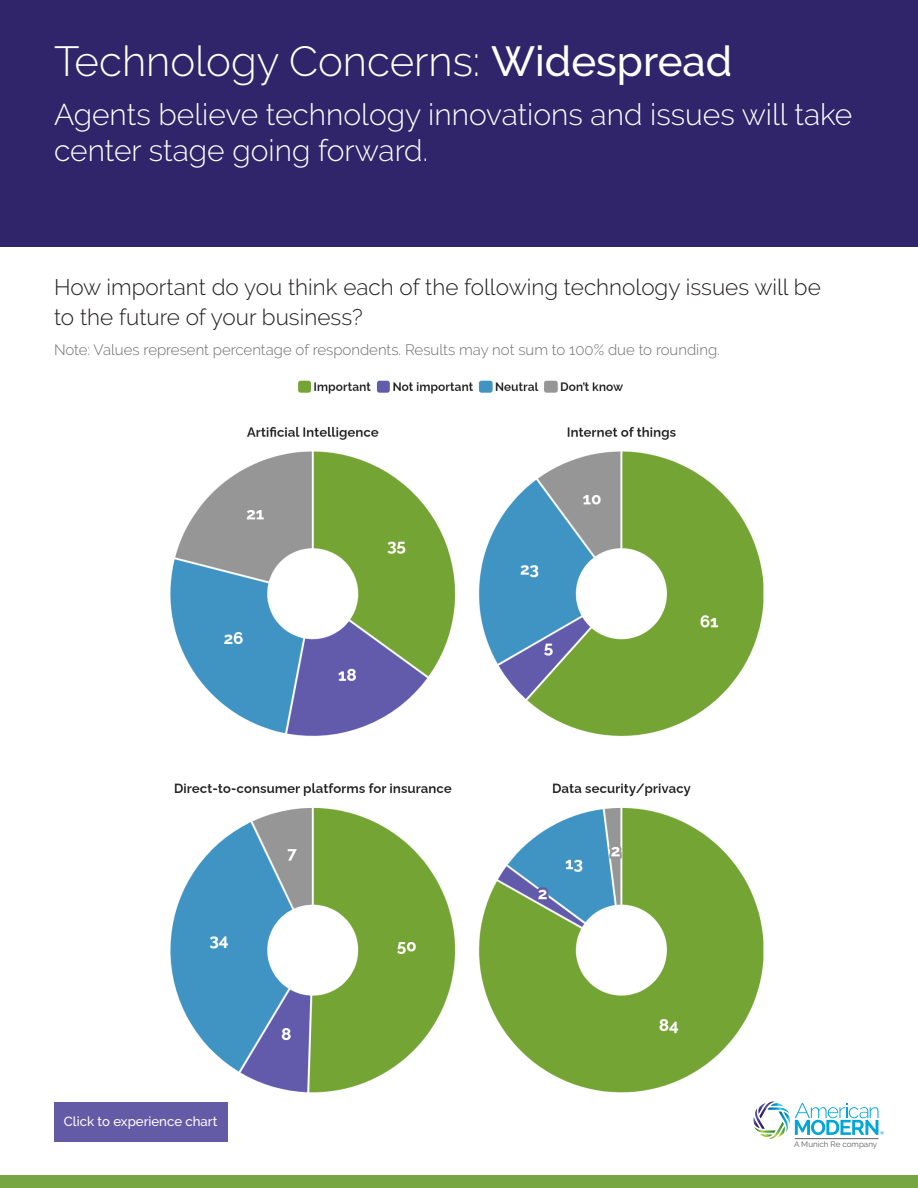
<style>
.page{position:relative;width:918px;height:1188px;background:#fff}
.page>*{position:absolute;margin:0;border:0;box-sizing:border-box;transform-origin:0 0}
.t1{font:300 42px "Raleway";color:#fff}
.t2{font:300 30px/36px "Raleway";color:#fff}
.t3{font:300 22.5px/30px "Raleway";color:#231f20}
.t4{font:300 15px "Raleway";color:#6c6d70}
.t5{font:500 13.2px "Raleway";color:#fff}
.t6{font:7.95px "Raleway";color:#5f5f62}
.s1{font-weight:500}
</style>
<div class="page">
<div style="left:0;top:0;width:918px;height:246px;background:#30246a"></div>
<div style="left:0;top:1175px;width:918px;height:13px;background:#76a641"></div>
<img style="left:170px;top:380px;width:602px;height:730px">
<svg style="left:753px;top:1102px;width:131px;height:37px"></svg>
<hr style="left:795px;top:1138px;width:83px;height:1px;background:#5f5f62">
<div style="left:54px;top:1102px;width:173px;height:40px;background:#645ba7"></div>
<p class="t1" style="left:54px;top:37px;width:680px">Technology Concerns: <span class="s1">Widespread</span></p>
<p class="t2" style="left:54px;top:97px;width:800px">Agents believe technology innovations and issues will take center stage going forward.</p>
<p class="t3" style="left:54px;top:272px;width:768px">How important do you think each of the following technology issues will be to the future of your business?</p>
<p class="t4" style="left:54px;top:341px;width:667px">Note: Values represent percentage of respondents. Results may not sum to 100% due to rounding.</p>
<p class="t5" style="left:64px;top:1113px;width:155px">Click to experience chart</p>
<p class="t6" style="left:794px;top:1140px;width:85px">A Munich Re company</p>
</div>
